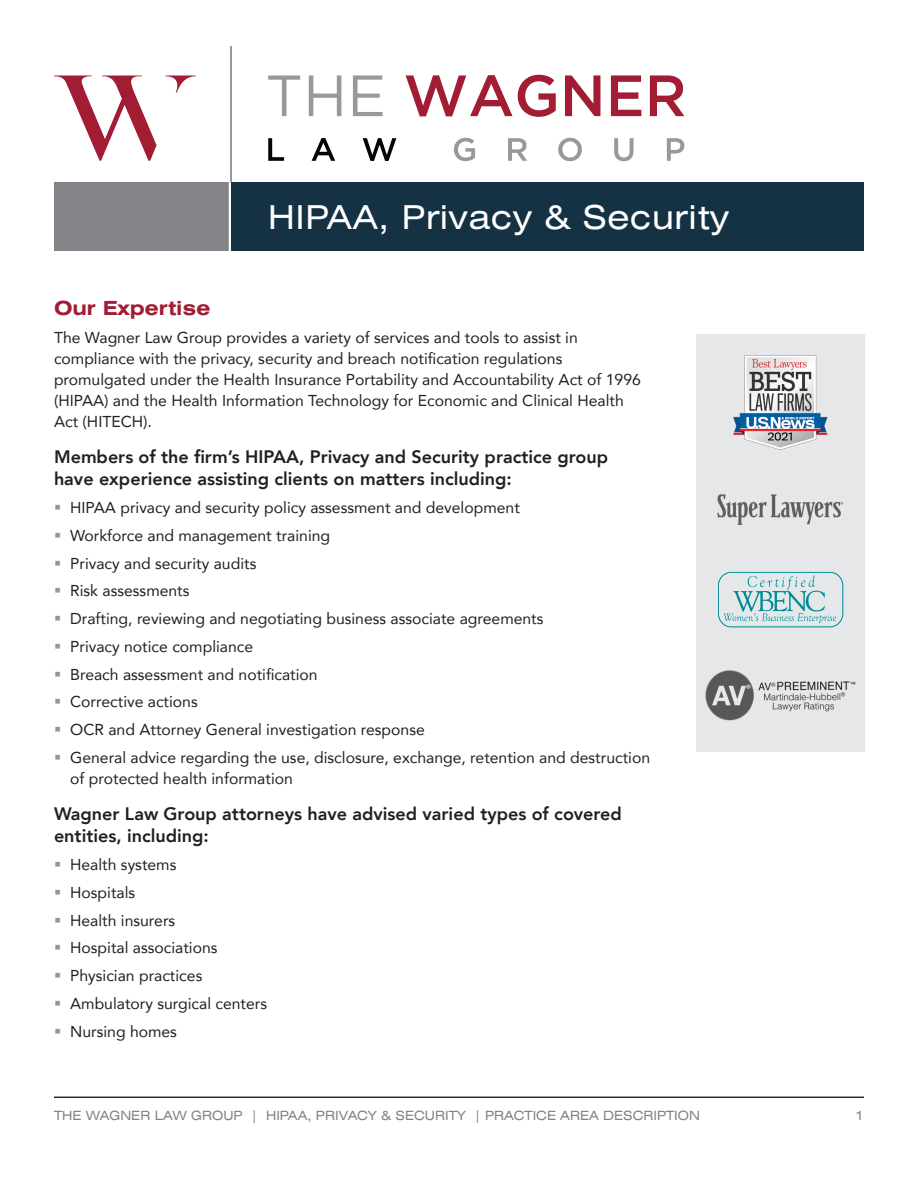
<style>
.page{position:relative;width:918px;height:1188px;background:#fff}
.page>*{position:absolute;margin:0;border:0;box-sizing:border-box;transform-origin:0 0}
.t1{font:expanded 33px "Swiss 721 BT";letter-spacing:.02em;color:#fff}
.Red_headline{font:700 expanded 19.5px "Swiss 721 BT";color:#a21c35}
.subhead{font:800 18px/22.5px "Avenir";color:#231f20}
.body_copy{font:15.75px/21px "Avenir";color:#231f20}
.t2{font:expanded 12.75px "Swiss 721 BT";color:#808285}
</style>
<div class="page">
<svg style="left:406px;top:75px;width:278px;height:42px"></svg>
<svg style="left:268px;top:75px;width:115px;height:41px"></svg>
<svg style="left:268px;top:138px;width:128px;height:23px"></svg>
<svg style="left:454px;top:138px;width:230px;height:23px"></svg>
<hr style="left:230px;top:46px;width:2px;height:144px;background:#999">
<svg style="left:54px;top:76px;width:142px;height:85px"></svg>
<div style="left:230px;top:182px;width:634px;height:69px;background:#153245"></div>
<div style="left:54px;top:182px;width:176px;height:69px;background:#828487"></div>
<hr style="left:229px;top:182px;width:2px;height:73px;background:#fff">
<hr style="left:54px;top:1097px;width:810px;height:1px;background:#153245">
<div style="left:696px;top:334px;width:169px;height:418px;background:#e6e7e9"></div>
<img style="left:717px;top:494px;width:127px;height:30px">
<img style="left:717px;top:571px;width:127px;height:57px">
<img style="left:705px;top:671px;width:151px;height:49px">
<img style="left:733px;top:355px;width:95px;height:95px">
<p class="t1" style="left:268px;top:198px;width:463px">HIPAA, Privacy &amp; Security</p>
<p class="Red_headline" style="left:54px;top:296px;width:158px">Our Expertise</p>
<p class="body_copy" style="left:54px;top:326px;width:588px">The Wagner Law Group provides a variety of services and tools to assist in compliance with the privacy, security and breach notification regulations promulgated under the Health Insurance Portability and Accountability Act of 1996 (HIPAA) and the Health Information Technology for Economic and Clinical Health Act (HITECH).</p>
<p class="subhead" style="left:54px;top:445px;width:556px">Members of the firm’s HIPAA, Privacy and Security practice group have experience assisting clients on matters including:</p>
<p class="body_copy" style="left:70px;top:497px;width:451px">HIPAA privacy and security policy assessment and development</p>
<p class="body_copy" style="left:70px;top:524px;width:262px">Workforce and management training</p>
<p class="body_copy" style="left:70px;top:552px;width:188px">Privacy and security audits</p>
<p class="body_copy" style="left:70px;top:580px;width:121px">Risk assessments</p>
<p class="body_copy" style="left:70px;top:608px;width:475px">Drafting, reviewing and negotiating business associate agreements</p>
<p class="body_copy" style="left:70px;top:635px;width:185px">Privacy notice compliance</p>
<p class="body_copy" style="left:70px;top:663px;width:249px">Breach assessment and notification</p>
<p class="body_copy" style="left:70px;top:691px;width:129px">Corrective actions</p>
<p class="body_copy" style="left:70px;top:719px;width:356px">OCR and Attorney General investigation response</p>
<p class="body_copy" style="left:70px;top:746px;width:581px">General advice regarding the use, disclosure, exchange, retention and destruction of protected health information</p>
<p class="subhead" style="left:54px;top:802px;width:569px">Wagner Law Group attorneys have advised varied types of covered entities, including:</p>
<p class="body_copy" style="left:70px;top:854px;width:108px">Health systems</p>
<p class="body_copy" style="left:70px;top:881px;width:67px">Hospitals</p>
<p class="body_copy" style="left:70px;top:909px;width:107px">Health insurers</p>
<p class="body_copy" style="left:70px;top:937px;width:149px">Hospital associations</p>
<p class="body_copy" style="left:70px;top:965px;width:134px">Physician practices</p>
<p class="body_copy" style="left:70px;top:992px;width:198px">Ambulatory surgical centers</p>
<p class="body_copy" style="left:70px;top:1020px;width:108px">Nursing homes</p>
<p class="t2" style="left:54px;top:1108px;width:648px">THE WAGNER LAW GROUP | HIPAA, PRIVACY &amp; SECURITY | PRACTICE AREA DESCRIPTION</p>
<p class="t2" style="left:855px;top:1108px;width:10px">1</p>
</div>
